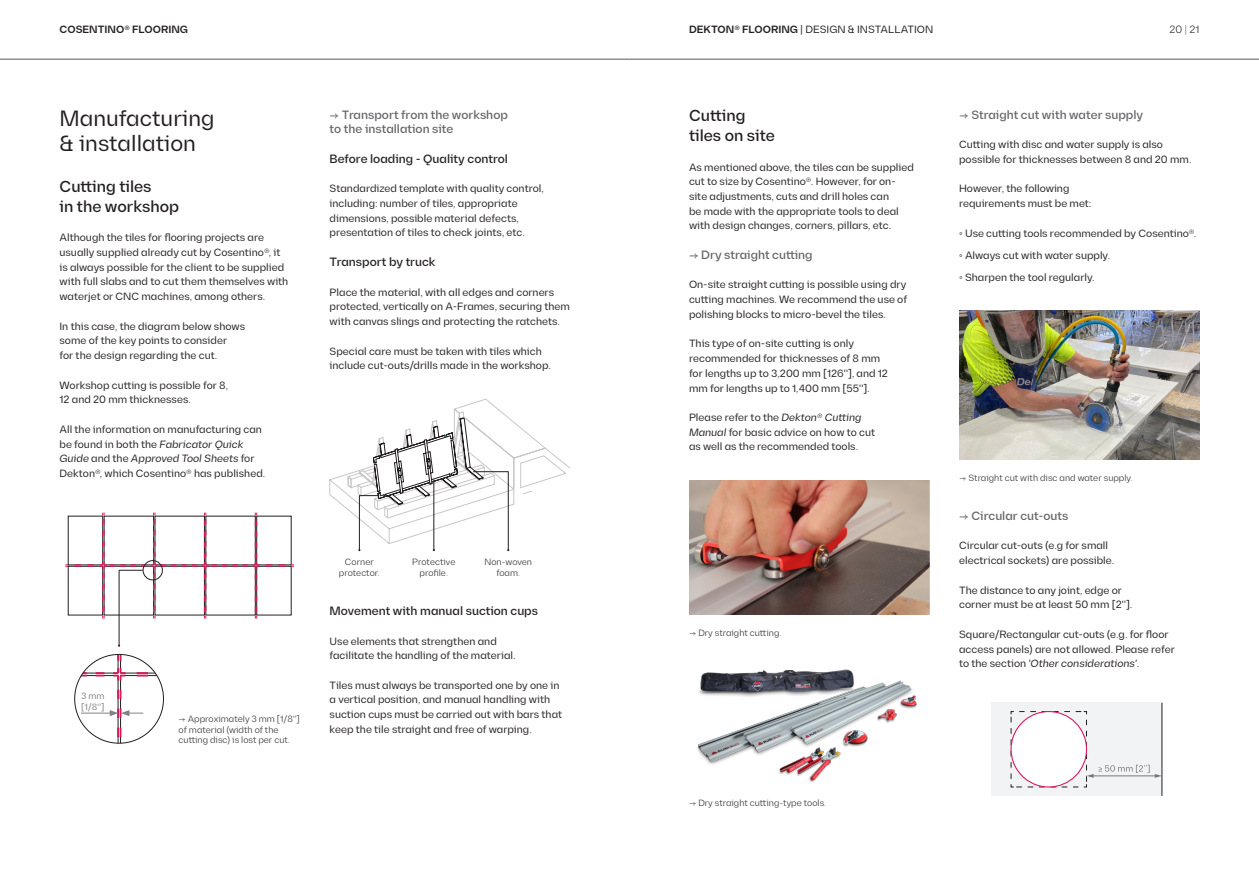
<style>
.page{position:relative;width:1259px;height:893px;background:#fff}
.page>*{position:absolute;margin:0;border:0;box-sizing:border-box;transform-origin:0 0}
.TItulo_Secundario_-_Idioma_A{font:22.05px/24.5px "Diagramm";color:#231f20}
.Subtitulos{font:500 15.9px/19.5px "Diagramm";color:#231f20}
.Parrafos_Idioma_A{font:500 12px/14.7px "Diagramm";color:#636366}
.Parrafos_Idioma_A-2{font:500 12px "Diagramm";color:#231f20}
.Parrafos_Idioma_A-3{font:10.5px/14.7px "Diagramm";color:#231f20}
.t1{font:600 10.5px "Diagramm";color:#231f20}
.t2{font:300 10.5px "Diagramm";color:#231f20}
.Texto_Tablas_y_Gráficos{font:300 9px/10.8px "Diagramm";color:#231f20;text-align:center}
.Pie_Foto{font:300 9px "Diagramm";color:#231f20}
.Texto_Tablas_y_Gráficos-2{font:9px/10.8px "Diagramm";color:#808285}
.s1{font-weight:600}
.s2{font-weight:200}
.s3{font-style:italic}
</style>
<div class="page">
<hr style="left:0;top:59px;width:629px;height:1px;background:#57585a">
<hr style="left:629px;top:59px;width:630px;height:1px;background:#57585a">
<svg style="left:266px;top:564px;width:28px;height:3px"></svg>
<svg style="left:75px;top:654px;width:88px;height:89px"></svg>
<hr style="left:119px;top:570px;width:1px;height:76px;background:#231f20">
<svg style="left:75px;top:513px;width:184px;height:105px"></svg>
<svg style="left:329px;top:399px;width:241px;height:152px"></svg>
<hr style="left:473px;top:471px;width:35px;height:1px;background:#231f20">
<img style="left:697px;top:669px;width:220px;height:114px">
<img style="left:689px;top:480px;width:240px;height:134px">
<img style="left:959px;top:311px;width:240px;height:148px">
<div style="left:991px;top:703px;width:171px;height:93px;background:#f2f3f4"></div>
<hr style="left:1161px;top:703px;width:1px;height:93px;background:#231f20">
<svg style="left:1010px;top:710px;width:152px;height:78px"></svg>
<p class="t1" style="left:60px;top:23px;width:130px">COSENTINO® FLOORING</p>
<p class="Parrafos_Idioma_A-3" style="left:689px;top:22px;width:246px"><span class="s1">DEKTON® FLOORING</span> | DESIGN &amp; INSTALLATION</p>
<p class="t2" style="left:1169px;top:24px;width:32px">20 <span class="s2">|</span> 21</p>
<p class="TItulo_Secundario_-_Idioma_A" style="left:60px;top:106px;width:156px">Manufacturing &amp; installation</p>
<p class="Subtitulos" style="left:60px;top:177px;width:121px">Cutting tiles<br>in the workshop</p>
<p class="Parrafos_Idioma_A-3" style="left:60px;top:230px;width:230px">Although the tiles for flooring projects are usually supplied already cut by Cosentino®, it is always possible for the client to be supplied with full slabs and to cut them themselves with waterjet or CNC machines, among others.</p>
<p class="Parrafos_Idioma_A-3" style="left:60px;top:319px;width:187px">In this case, the diagram below shows some of the key points to consider<br>for the design regarding the cut.</p>
<p class="Parrafos_Idioma_A-3" style="left:60px;top:378px;width:170px">Workshop cutting is possible for 8,<br>12 and 20 mm thicknesses.</p>
<p class="Parrafos_Idioma_A-3" style="left:60px;top:422px;width:207px">All the information on manufacturing can be found in both the <span class="s3">Fabricator Quick Guide</span> and the <span class="s3">Approved Tool Sheets</span> for Dekton®, which Cosentino® has published.</p>
<p class="Parrafos_Idioma_A" style="left:330px;top:107px;width:180px">→ Transport from the workshop to the installation site</p>
<p class="Parrafos_Idioma_A-2" style="left:330px;top:151px;width:180px">Before loading - Quality control</p>
<p class="Parrafos_Idioma_A-3" style="left:330px;top:181px;width:216px">Standardized template with quality control, including: number of tiles, appropriate dimensions, possible material defects, presentation of tiles to check joints, etc.</p>
<p class="Parrafos_Idioma_A-2" style="left:330px;top:255px;width:108px">Transport by truck</p>
<p class="Parrafos_Idioma_A-3" style="left:330px;top:285px;width:242px">Place the material, with all edges and corners protected, vertically on A-Frames, securing them with canvas slings and protecting the ratchets.</p>
<p class="Parrafos_Idioma_A-3" style="left:330px;top:344px;width:223px">Special care must be taken with tiles which include cut-outs/drills made in the workshop.</p>
<p class="Texto_Tablas_y_Gráficos-2" style="left:81px;top:691px;width:25px">3 mm [1/8"]</p>
<p class="Texto_Tablas_y_Gráficos" style="left:179px;top:713px;width:123px;text-align:left">→ Approximately 3 mm [1/8"] of material (width of the cutting disc) is lost per cut.</p>
<p class="Texto_Tablas_y_Gráficos" style="left:339px;top:557px;width:42px">Corner protector.</p>
<p class="Texto_Tablas_y_Gráficos" style="left:412px;top:557px;width:45px">Protective profile.</p>
<p class="Texto_Tablas_y_Gráficos" style="left:484px;top:557px;width:49px">Non-woven foam.</p>
<p class="Parrafos_Idioma_A-2" style="left:330px;top:604px;width:210px">Movement with manual suction cups</p>
<p class="Parrafos_Idioma_A-3" style="left:330px;top:634px;width:187px">Use elements that strengthen and facilitate the handling of the material.</p>
<p class="Parrafos_Idioma_A-3" style="left:330px;top:678px;width:234px">Tiles must always be transported one by one in a vertical position, and manual handling with suction cups must be carried out with bars that keep the tile straight and free of warping.</p>
<p class="Subtitulos" style="left:689px;top:106px;width:87px">Cutting tiles on site</p>
<p class="Parrafos_Idioma_A-3" style="left:689px;top:160px;width:226px">As mentioned above, the tiles can be supplied cut to size by Cosentino®. However, for on&shy;site adjustments, cuts and drill holes can<br>be made with the appropriate tools to deal with design changes, corners, pillars, etc.</p>
<p class="Parrafos_Idioma_A" style="left:689px;top:247px;width:125px">→ Dry straight cutting</p>
<p class="Parrafos_Idioma_A-3" style="left:689px;top:277px;width:220px;text-align:justify">On-site straight cutting is possible using dry cutting machines. We recommend the use of polishing blocks to micro-bevel the tiles.</p>
<p class="Parrafos_Idioma_A-3" style="left:689px;top:336px;width:200px">This type of on-site cutting is only recommended for thicknesses of 8 mm for lengths up to 3,200 mm [126"], and 12 mm for lengths up to 1,400 mm [55"].</p>
<p class="Parrafos_Idioma_A-3" style="left:689px;top:410px;width:187px">Please refer to the <span class="s3">Dekton® Cutting<br>Manual</span> for basic advice on how to cut as well as the recommended tools.</p>
<p class="Pie_Foto" style="left:689px;top:627px;width:94px">→ Dry straight cutting.</p>
<p class="Parrafos_Idioma_A" style="left:959px;top:107px;width:185px">→ Straight cut with water supply</p>
<p class="Parrafos_Idioma_A-3" style="left:959px;top:137px;width:234px">Cutting with disc and water supply is also possible for thicknesses between 8 and 20 mm.</p>
<p class="Parrafos_Idioma_A-3" style="left:959px;top:181px;width:134px">However, the following requirements must be met:</p>
<p class="Parrafos_Idioma_A-3" style="left:959px;top:226px;width:239px">• Use cutting tools recommended by Cosentino®.</p>
<p class="Parrafos_Idioma_A-3" style="left:959px;top:248px;width:153px">• Always cut with water supply.</p>
<p class="Parrafos_Idioma_A-3" style="left:959px;top:270px;width:137px">• Sharpen the tool regularly.</p>
<p class="Pie_Foto" style="left:959px;top:473px;width:175px">→ Straight cut with disc and water supply.</p>
<p class="Parrafos_Idioma_A" style="left:959px;top:508px;width:111px">→ Circular cut-outs</p>
<p class="Parrafos_Idioma_A-3" style="left:959px;top:538px;width:157px">Circular cut-outs (e.g for small electrical sockets) are possible.</p>
<p class="Parrafos_Idioma_A-3" style="left:959px;top:583px;width:175px">The distance to any joint, edge or corner must be at least 50 mm [2"].</p>
<p class="Parrafos_Idioma_A-3" style="left:959px;top:627px;width:217px">Square/Rectangular cut-outs (e.g. for floor access panels) are not allowed. Please refer to the section <span class="s3">'Other considerations'</span>.</p>
<p class="Pie_Foto" style="left:689px;top:798px;width:139px">→ Dry straight cutting-type tools.</p>
</div>
